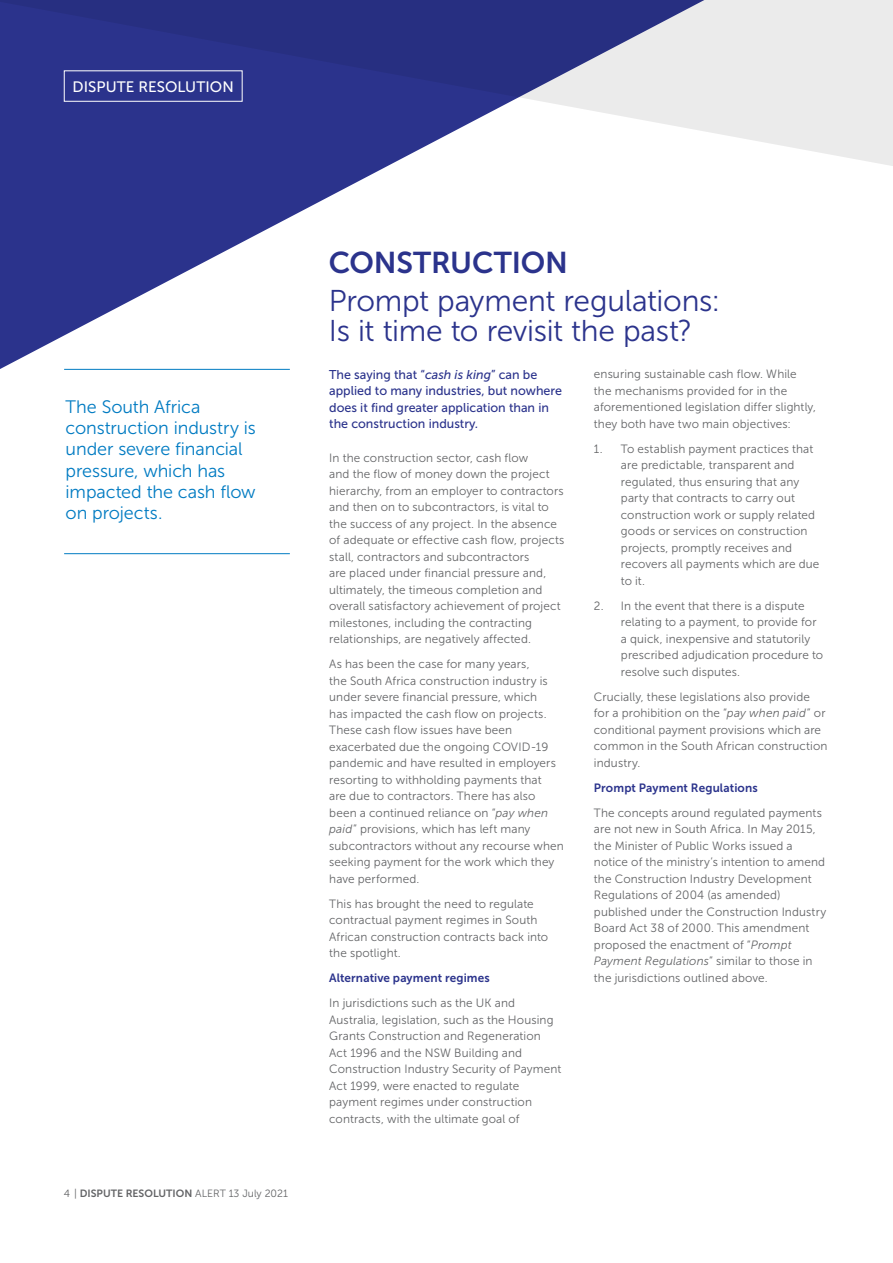
<style>
.page{position:relative;width:893px;height:1263px;background:#fff}
.page>*{position:absolute;margin:0;border:0;box-sizing:border-box;transform-origin:0 0}
.t1{font:30px/30px "Museo Sans 300";letter-spacing:-.01em;color:#2b338c}
.t2{font:30px "Museo Sans 700";letter-spacing:-.005em;color:#2b338c}
.t3{font:18px/21px "Museo Sans 300";letter-spacing:-.005em;color:#007bc2}
.t4{font:15.15px "Museo Sans 500";letter-spacing:.005em;color:#fff}
.t5{font:12.75px/16.5px "Museo Sans 500";color:#2b338c}
.t6{font:12px/16.5px "Museo Sans 300";letter-spacing:.01em;color:#636466}
.t7{font:12px "Museo Sans 700";letter-spacing:.01em;color:#2b338c}
.t8{font:10.5px "Museo Sans 300";color:#636466}
.s1{font-family:"Museo Sans 700"}
.s2{font-style:italic}
</style>
<div class="page">
<svg style="left:0;top:188px;width:346px;height:181px"></svg>
<svg style="left:0;top:0;width:893px;height:188px"></svg>
<hr style="left:64px;top:369px;width:226px;height:1px;background:#007bc2">
<hr style="left:64px;top:553px;width:226px;height:1px;background:#007bc2">
<div style="left:64px;top:70px;width:179px;height:32px;border:1px solid #fff"></div>
<p class="t4" style="left:73px;top:78px;width:163px">DISPUTE RESOLUTION</p>
<h2 class="t3" style="left:66px;top:397px;width:192px">The South Africa construction industry is under severe financial pressure, which has impacted the cash flow on projects.</h2>
<p class="t8" style="left:64px;top:1188px;width:226px">4 | <span class="s1">DISPUTE RESOLUTION</span> ALERT 13 July 2021</p>
<h1 class="t2" style="left:329px;top:246px;width:240px">CONSTRUCTION</h1>
<h1 class="t1" style="left:329px;top:286px;width:393px">Prompt payment regulations:<br>Is it time to revisit the past?</h1>
<p class="t5" style="left:329px;top:366px;width:234px">The saying that “<span class="s2">cash is king</span>” can be applied to many industries, but nowhere does it find greater application than in the construction industry<span class="s2">.</span></p>
<p class="t6" style="left:329px;top:449px;width:237px">In the construction sector, cash flow<br>and the flow of money down the project hierarchy, from an employer to contractors and then on to subcontractors, is vital to the success of any project. In the absence of adequate or effective cash flow, projects stall, contractors and subcontractors<br>are placed under financial pressure and, ultimately, the timeous completion and overall satisfactory achievement of project milestones, including the contracting relationships, are negatively affected.</p>
<p class="t6" style="left:329px;top:656px;width:236px">As has been the case for many years,<br>the South Africa construction industry is under severe financial pressure, which<br>has impacted the cash flow on projects.<br>These cash flow issues have been exacerbated due the ongoing COVID-19 pandemic and have resulted in employers resorting to withholding payments that<br>are due to contractors. There has also been a continued reliance on “<span class="s2">pay when paid</span>” provisions, which has left many subcontractors without any recourse when seeking payment for the work which they have performed.</p>
<p class="t6" style="left:329px;top:895px;width:221px">This has brought the need to regulate contractual payment regimes in South African construction contracts back into the spotlight.</p>
<p class="t7" style="left:329px;top:971px;width:162px">Alternative payment regimes</p>
<p class="t6" style="left:329px;top:995px;width:234px">In jurisdictions such as the UK and Australia, legislation, such as the Housing Grants Construction and Regeneration Act 1996 and the NSW Building and Construction Industry Security of Payment Act 1999, were enacted to regulate payment regimes under construction contracts, with the ultimate goal of</p>
<p class="t6" style="left:594px;top:366px;width:224px">ensuring sustainable cash flow. While the mechanisms provided for in the aforementioned legislation differ slightly, they both have two main objectives:</p>
<p class="t6" style="left:621px;top:440px;width:200px;text-indent:-27px">1. To establish payment practices that are predictable, transparent and regulated, thus ensuring that any party that contracts to carry out construction work or supply related goods or services on construction projects, promptly receives and recovers all payments which are due to it.</p>
<p class="t6" style="left:621px;top:597px;width:204px;text-indent:-27px">2. In the event that there is a dispute relating to a payment, to provide for a quick, inexpensive and statutorily prescribed adjudication procedure to resolve such disputes.</p>
<p class="t6" style="left:594px;top:688px;width:235px">Crucially, these legislations also provide for a prohibition on the “<span class="s2">pay when paid</span>” or conditional payment provisions which are common in the South African construction industry.</p>
<p class="t7" style="left:594px;top:781px;width:165px">Prompt Payment Regulations</p>
<p class="t6" style="left:594px;top:804px;width:234px">The concepts around regulated payments are not new in South Africa. In May 2015, the Minister of Public Works issued a notice of the ministry’s intention to amend the Construction Industry Development Regulations of 2004 (as amended) published under the Construction Industry Board Act 38 of 2000. This amendment proposed the enactment of “<span class="s2">Prompt Payment Regulations</span>” similar to those in the jurisdictions outlined above.</p>
</div>
